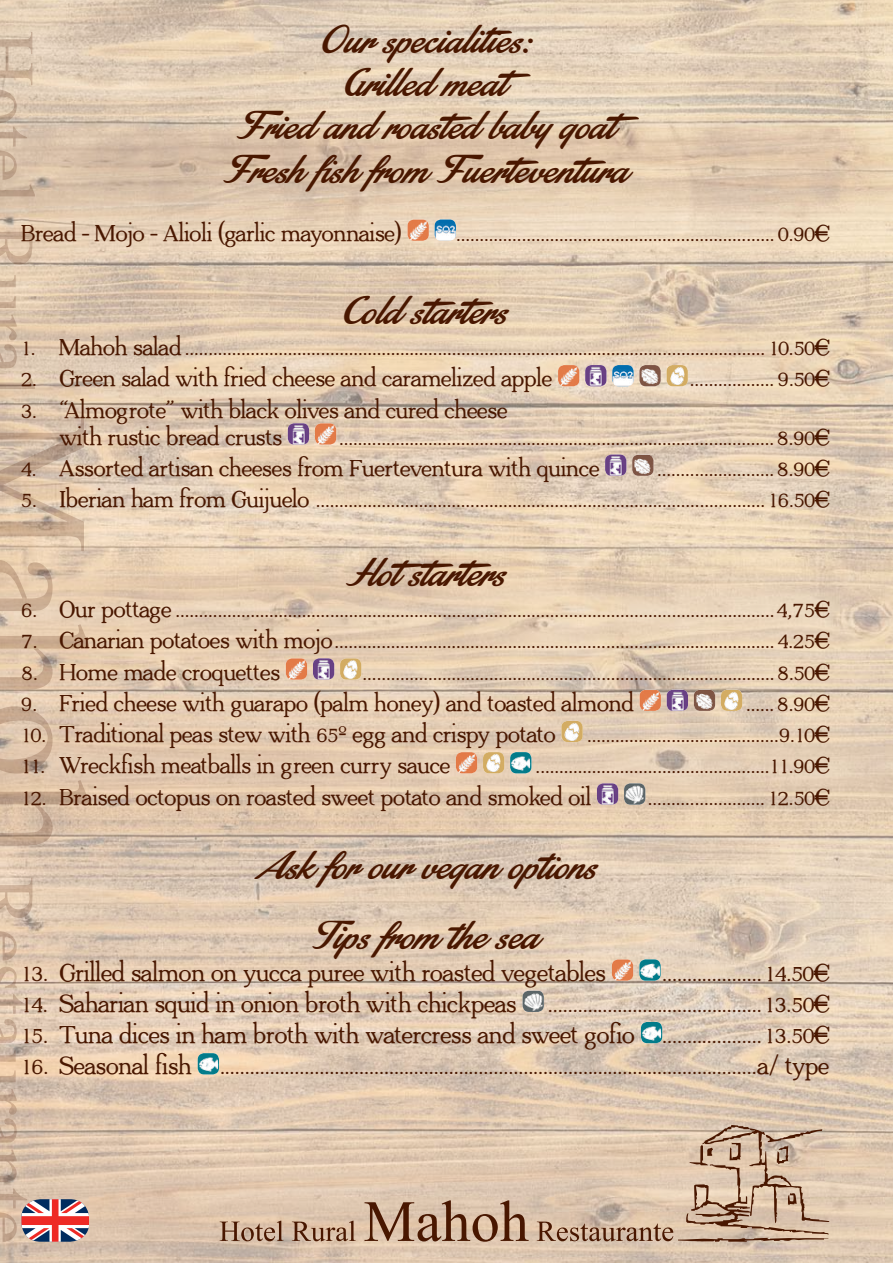
<style>
.page{position:relative;width:893px;height:1263px;background:#fff}
.page>*{position:absolute;margin:0;border:0;box-sizing:border-box;transform-origin:0 0}
.t1{font:42px/43.2px "Stainy Personal Use Only";color:#491700;text-align:center}
.t2{font:700 25.5px "Adega Serif";color:#491700}
.t3{font:700 24px/27px "Adega Serif";color:#491700}
</style>
<div class="page">
<img style="left:0;top:0;width:893px;height:1263px">
<svg style="left:220px;top:1125px;width:609px;height:117px"></svg>
<svg style="left:0;top:32px;width:89px;height:1210px"></svg>
<svg style="left:21px;top:1199px;width:68px;height:43px"></svg>
<img style="left:408px;top:220px;width:21px;height:21px">
<img style="left:435px;top:220px;width:21px;height:21px">
<img style="left:558px;top:365px;width:21px;height:21px">
<img style="left:585px;top:365px;width:21px;height:21px">
<img style="left:612px;top:365px;width:22px;height:21px">
<img style="left:639px;top:365px;width:22px;height:21px">
<img style="left:667px;top:365px;width:21px;height:21px">
<img style="left:288px;top:423px;width:21px;height:22px">
<img style="left:315px;top:423px;width:21px;height:22px">
<img style="left:605px;top:455px;width:21px;height:21px">
<img style="left:632px;top:455px;width:21px;height:21px">
<img style="left:286px;top:658px;width:21px;height:22px">
<img style="left:313px;top:658px;width:21px;height:22px">
<img style="left:340px;top:658px;width:21px;height:22px">
<img style="left:640px;top:690px;width:21px;height:21px">
<img style="left:667px;top:690px;width:21px;height:21px">
<img style="left:694px;top:690px;width:21px;height:21px">
<img style="left:721px;top:690px;width:21px;height:21px">
<img style="left:561px;top:721px;width:22px;height:21px">
<img style="left:456px;top:752px;width:21px;height:21px">
<img style="left:483px;top:752px;width:21px;height:21px">
<img style="left:510px;top:752px;width:21px;height:21px">
<img style="left:597px;top:783px;width:21px;height:22px">
<img style="left:624px;top:783px;width:21px;height:22px">
<img style="left:612px;top:959px;width:21px;height:22px">
<img style="left:639px;top:959px;width:22px;height:22px">
<img style="left:523px;top:991px;width:21px;height:21px">
<img style="left:641px;top:1022px;width:21px;height:21px">
<img style="left:198px;top:1053px;width:21px;height:21px">
<h1 class="t1" style="left:223px;top:18px;width:418px">Our specialities:<br>Grilled meat<br>Fried and roasted baby goat<br>Fresh fish from Fuerteventura</h1>
<p class="t3" style="left:21px;top:219px;width:382px">Bread - Mojo - Alioli (garlic mayonnaise)</p>
<p class="t3" style="left:456px;top:219px;width:375px">.................................................................... 0.90€</p>
<h1 class="t1" style="left:344px;top:289px;width:164px">Cold starters</h1>
<p class="t3" style="left:21px;top:333px;width:809px">1. Mahoh salad ............................................................................................................................ 10.50€</p>
<p class="t3" style="left:21px;top:365px;width:532px">2. Green salad with fried cheese and caramelized apple</p>
<p class="t3" style="left:690px;top:365px;width:141px">.................. 9.50€</p>
<p class="t3" style="left:60px;top:396px;width:449px;text-indent:-38px">3. “Almogrote” with black olives and cured cheese with rustic bread crusts</p>
<p class="t3" style="left:339px;top:423px;width:491px">.............................................................................................8.90€</p>
<p class="t3" style="left:21px;top:454px;width:579px">4. Assorted artisan cheeses from Fuerteventura with quince</p>
<p class="t3" style="left:657px;top:454px;width:173px">.........................8.90€</p>
<p class="t3" style="left:21px;top:485px;width:809px">5. Iberian ham from Guijuelo ................................................................................................ 16.50€</p>
<h1 class="t1" style="left:346px;top:551px;width:160px">Hotstarters</h1>
<p class="t3" style="left:21px;top:595px;width:809px">6. Our pottage ................................................................................................................................4,75€</p>
<p class="t3" style="left:21px;top:627px;width:809px">7. Canarian potatoes with mojo.............................................................................................. 4.25€</p>
<p class="t3" style="left:21px;top:658px;width:260px">8. Home made croquettes</p>
<p class="t3" style="left:363px;top:658px;width:468px">........................................................................................8.50€</p>
<p class="t3" style="left:21px;top:689px;width:614px">9. Fried cheese with guarapo (palm honey) and toasted almond</p>
<p class="t3" style="left:746px;top:689px;width:85px">......8.90€</p>
<p class="t3" style="left:21px;top:720px;width:536px">10. Traditional peas stew with 65º egg and crispy potato</p>
<p class="t3" style="left:587px;top:720px;width:244px">.........................................9.10€</p>
<p class="t3" style="left:21px;top:752px;width:430px">11. Wreckfish meatballs in green curry sauce</p>
<p class="t3" style="left:536px;top:752px;width:295px">..................................................11.90€</p>
<p class="t3" style="left:21px;top:783px;width:571px">12. Braised octopus on roasted sweet potato and smoked oil</p>
<p class="t3" style="left:648px;top:783px;width:183px">......................... 12.50€</p>
<h1 class="t1" style="left:254px;top:831px;width:343px;line-height:70.2px">Ask for our vegan options<br>Tips from the sea</h1>
<p class="t2" style="left:21px;top:956px;width:586px">13. Grilled salmon on yucca puree with roasted vegetables</p>
<p class="t2" style="left:662px;top:956px;width:168px">.................... 14.50€</p>
<p class="t2" style="left:21px;top:987px;width:809px">14. Saharian squid in onion broth with chickpeas ........................................... 13.50€</p>
<p class="t2" style="left:21px;top:1019px;width:809px">15. Tuna dices in ham broth with watercress and sweet gofio .................... 13.50€</p>
<p class="t2" style="left:21px;top:1050px;width:809px">16. Seasonal fish ............................................................................................................a/ type</p>
</div>
